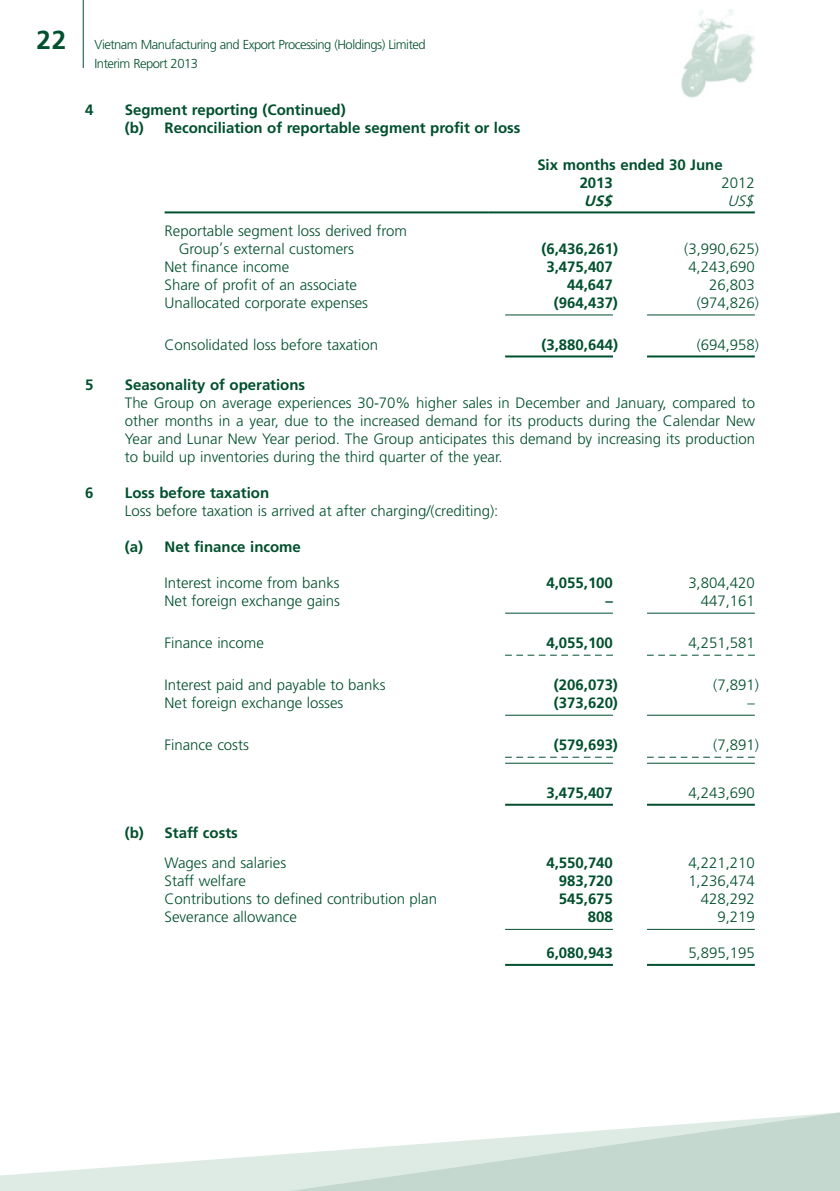
<style>
.page{position:relative;width:840px;height:1191px;background:#fff}
.page>*{position:absolute;margin:0;border:0;box-sizing:border-box;transform-origin:0 0}
.t1{font:700 26px "Frutiger LT Std";color:#00502e}
.Notes{font:300 15px/18px "Frutiger LT Std";color:#00502e}
.Notes-2{font:700 15px "Frutiger LT Std";color:#00502e}
.Notes_HD2{font:700 15px "Frutiger LT Std";color:#00502e}
.Notes_HD1{font:700 15px "Frutiger LT Std";color:#00502e}
.Notes-3{font:italic 700 15px "Frutiger LT Std";color:#00502e}
.Notes-4{font:italic 300 15px "Frutiger LT Std";color:#00502e}
.t2{font:300 13px/19px "Frutiger LT Std";letter-spacing:-.04em;color:#00502e}
</style>
<div class="page">
<svg style="left:0;top:1154px;width:290px;height:37px;fill:#deebe5"></svg>
<svg style="left:290px;top:1112px;width:549px;height:79px"></svg>
<hr style="left:83px;top:0;width:1px;height:68px;background:#00502e">
<img style="left:681px;top:9px;width:73px;height:89px">
<svg style="left:839px;top:1112px;width:1px;height:79px"></svg>
<svg style="left:488px;top:213px;width:141px;height:103px"></svg>
<hr style="left:164px;top:211px;width:324px;height:2px;background:#00502e">
<hr style="left:488px;top:211px;width:141px;height:2px;background:#00502e">
<hr style="left:629px;top:211px;width:125px;height:2px;background:#00502e">
<hr style="left:505px;top:314px;width:107px;height:1px;background:#00502e">
<hr style="left:646px;top:314px;width:108px;height:1px;background:#00502e">
<hr style="left:505px;top:355px;width:107px;height:2px;background:#00502e">
<hr style="left:646px;top:355px;width:108px;height:2px;background:#00502e">
<hr style="left:646px;top:612px;width:108px;height:1px;background:#00502e">
<svg style="left:647px;top:654px;width:107px;height:1px"></svg>
<hr style="left:646px;top:714px;width:108px;height:1px;background:#00502e">
<svg style="left:505px;top:612px;width:108px;height:152px"></svg>
<svg style="left:647px;top:756px;width:107px;height:1px"></svg>
<hr style="left:505px;top:762px;width:107px;height:1px;background:#00502e">
<hr style="left:646px;top:762px;width:108px;height:1px;background:#00502e">
<hr style="left:505px;top:803px;width:107px;height:2px;background:#00502e">
<hr style="left:646px;top:803px;width:108px;height:2px;background:#00502e">
<svg style="left:505px;top:928px;width:108px;height:2px"></svg>
<hr style="left:505px;top:929px;width:107px;height:1px;background:#00502e">
<hr style="left:646px;top:929px;width:108px;height:1px;background:#00502e">
<hr style="left:505px;top:964px;width:107px;height:2px;background:#00502e">
<hr style="left:646px;top:964px;width:108px;height:2px;background:#00502e">
<h1 class="t1" style="left:37px;top:25px;width:31px">22</h1>
<p class="t2" style="left:94px;top:35px;width:332px">Vietnam Manufacturing and Export Processing (Holdings) Limited<br>Interim Report 2013</p>
<p class="Notes_HD1" style="left:85px;top:101px;width:10px">4</p>
<p class="Notes_HD1" style="left:125px;top:101px;width:222px">Segment reporting (Continued)</p>
<p class="Notes_HD2" style="left:125px;top:119px;width:397px">(b) Reconciliation of reportable segment profit or loss</p>
<p class="Notes" style="left:179px;top:221px;width:229px;text-indent:-14px">Reportable segment loss derived from<br>Group’s external customers</p>
<p class="Notes-2" style="left:537px;top:155px;width:187px">Six months ended 30 June</p>
<p class="Notes-2" style="left:579px;top:173px;width:35px">2013</p>
<p class="Notes" style="left:721px;top:173px;width:35px">2012</p>
<p class="Notes-3" style="left:583px;top:191px;width:34px">US$</p>
<p class="Notes-4" style="left:727px;top:192px;width:32px">US$</p>
<p class="Notes-2" style="left:541px;top:239px;width:78px">(6,436,261)</p>
<p class="Notes" style="left:683px;top:239px;width:76px">(3,990,625)</p>
<p class="Notes" style="left:164px;top:257px;width:126px">Net finance income</p>
<p class="Notes-2" style="left:546px;top:257px;width:68px">3,475,407</p>
<p class="Notes" style="left:688px;top:257px;width:68px">4,243,690</p>
<p class="Notes" style="left:164px;top:275px;width:194px">Share of profit of an associate</p>
<p class="Notes-2" style="left:567px;top:275px;width:47px">44,647</p>
<p class="Notes" style="left:708px;top:275px;width:47px">26,803</p>
<p class="Notes" style="left:164px;top:293px;width:205px">Unallocated corporate expenses</p>
<p class="Notes-2" style="left:553px;top:293px;width:65px">(964,437)</p>
<p class="Notes" style="left:696px;top:293px;width:64px">(974,826)</p>
<p class="Notes" style="left:164px;top:335px;width:215px">Consolidated loss before taxation</p>
<p class="Notes-2" style="left:541px;top:335px;width:78px">(3,880,644)</p>
<p class="Notes" style="left:696px;top:335px;width:64px">(694,958)</p>
<p class="Notes_HD1" style="left:85px;top:376px;width:10px">5</p>
<p class="Notes_HD1" style="left:125px;top:376px;width:182px">Seasonality of operations</p>
<p class="Notes" style="left:125px;top:394px;width:631px;text-align:justify">The Group on average experiences 30-70% higher sales in December and January, compared to other months in a year, due to the increased demand for its products during the Calendar New Year and Lunar New Year period. The Group anticipates this demand by increasing its production to build up inventories during the third quarter of the year.</p>
<p class="Notes_HD1" style="left:85px;top:484px;width:10px">6</p>
<p class="Notes_HD1" style="left:125px;top:484px;width:146px">Loss before taxation</p>
<p class="Notes" style="left:125px;top:502px;width:375px">Loss before taxation is arrived at after charging/(crediting):</p>
<p class="Notes_HD2" style="left:125px;top:538px;width:177px">(a) Net finance income</p>
<p class="Notes" style="left:164px;top:574px;width:176px">Interest income from banks</p>
<p class="Notes-2" style="left:546px;top:574px;width:68px">4,055,100</p>
<p class="Notes" style="left:688px;top:574px;width:68px">3,804,420</p>
<p class="Notes" style="left:164px;top:592px;width:177px">Net foreign exchange gains</p>
<p class="Notes-2" style="left:605px;top:592px;width:9px">–</p>
<p class="Notes" style="left:700px;top:592px;width:56px">447,161</p>
<p class="Notes" style="left:164px;top:634px;width:101px">Finance income</p>
<p class="Notes-2" style="left:546px;top:634px;width:68px">4,055,100</p>
<p class="Notes" style="left:688px;top:634px;width:68px">4,251,581</p>
<p class="Notes" style="left:164px;top:676px;width:222px">Interest paid and payable to banks</p>
<p class="Notes-2" style="left:553px;top:676px;width:65px">(206,073)</p>
<p class="Notes" style="left:713px;top:676px;width:47px">(7,891)</p>
<p class="Notes" style="left:164px;top:694px;width:180px">Net foreign exchange losses</p>
<p class="Notes-2" style="left:553px;top:694px;width:65px">(373,620)</p>
<p class="Notes" style="left:747px;top:694px;width:9px">–</p>
<p class="Notes" style="left:164px;top:736px;width:86px">Finance costs</p>
<p class="Notes-2" style="left:553px;top:736px;width:65px">(579,693)</p>
<p class="Notes" style="left:713px;top:736px;width:47px">(7,891)</p>
<p class="Notes-2" style="left:546px;top:784px;width:68px">3,475,407</p>
<p class="Notes" style="left:688px;top:784px;width:68px">4,243,690</p>
<p class="Notes_HD2" style="left:125px;top:824px;width:114px">(b) Staff costs</p>
<p class="Notes" style="left:164px;top:854px;width:123px">Wages and salaries</p>
<p class="Notes-2" style="left:546px;top:854px;width:68px">4,550,740</p>
<p class="Notes" style="left:688px;top:854px;width:68px">4,221,210</p>
<p class="Notes" style="left:164px;top:872px;width:83px">Staff welfare</p>
<p class="Notes-2" style="left:558px;top:872px;width:56px">983,720</p>
<p class="Notes" style="left:688px;top:872px;width:68px">1,236,474</p>
<p class="Notes" style="left:164px;top:890px;width:274px">Contributions to defined contribution plan</p>
<p class="Notes-2" style="left:558px;top:890px;width:56px">545,675</p>
<p class="Notes" style="left:700px;top:890px;width:56px">428,292</p>
<p class="Notes" style="left:164px;top:908px;width:134px">Severance allowance</p>
<p class="Notes-2" style="left:587px;top:908px;width:26px">808</p>
<p class="Notes" style="left:717px;top:908px;width:39px">9,219</p>
<p class="Notes-2" style="left:546px;top:944px;width:68px">6,080,943</p>
<p class="Notes" style="left:688px;top:944px;width:68px">5,895,195</p>
</div>
